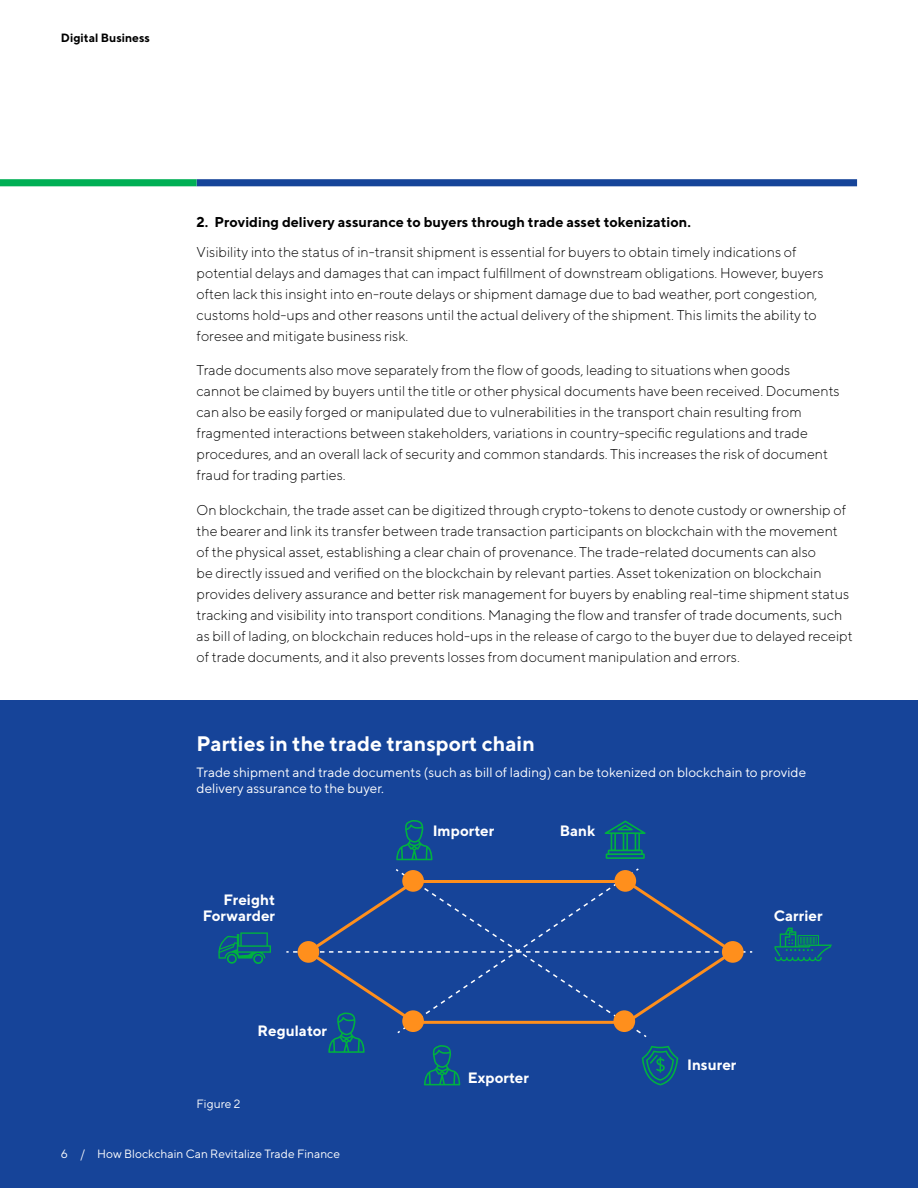
<style>
.page{position:relative;width:918px;height:1188px;background:#fff}
.page>*{position:absolute;margin:0;border:0;box-sizing:border-box;transform-origin:0 0}
.Chart_title_14_18{font:700 21px "TT Norms";color:#fff}
.t1{font:700 15px/16.5px "TT Norms";color:#fff;text-align:right}
.Body_9_5_14{font:300 14.25px/21px "TT Norms";color:#000}
.t2{font:700 14.25px "TT Norms";color:#000}
.Chart_subtitle_9_11{font:13.5px/16.5px "TT Norms";color:#fff}
.Figure___8_11{font:12px "TT Norms";color:#fff}
.t3{font:700 12px "TT Norms";color:#000}
</style>
<div class="page">
<div style="left:0;top:701px;width:918px;height:487px;background:#164499"></div>
<svg style="left:774px;top:928px;width:58px;height:33px"></svg>
<svg style="left:218px;top:932px;width:53px;height:32px"></svg>
<svg style="left:604px;top:821px;width:42px;height:38px"></svg>
<svg style="left:396px;top:820px;width:37px;height:40px"></svg>
<svg style="left:286px;top:868px;width:466px;height:217px"></svg>
<div style="left:402px;top:870px;width:22px;height:22px;background:#ff8f1c;border-radius:50%"></div>
<div style="left:614px;top:870px;width:22px;height:22px;background:#ff8f1c;border-radius:50%"></div>
<div style="left:402px;top:1010px;width:22px;height:22px;background:#ff8f1c;border-radius:50%"></div>
<div style="left:613px;top:1010px;width:22px;height:22px;background:#ff8f1c;border-radius:50%"></div>
<div style="left:298px;top:941px;width:21px;height:22px;background:#ff8f1c;border-radius:50%"></div>
<div style="left:722px;top:941px;width:22px;height:22px;background:#ff8f1c;border-radius:50%"></div>
<div style="left:197px;top:179px;width:660px;height:7px;background:#164499"></div>
<div style="left:0;top:179px;width:197px;height:7px;background:#00af54"></div>
<p class="t3" style="left:61px;top:30px;width:91px">Digital Business</p>
<p class="t2" style="left:197px;top:213px;width:496px">2. Providing delivery assurance to buyers through trade asset tokenization.</p>
<p class="Body_9_5_14" style="left:197px;top:241px;width:628px">Visibility into the status of in-transit shipment is essential for buyers to obtain timely indications of potential delays and damages that can impact fulfillment of downstream obligations. However, buyers often lack this insight into en-route delays or shipment damage due to bad weather, port congestion, customs hold-ups and other reasons until the actual delivery of the shipment. This limits the ability to foresee and mitigate business risk.</p>
<p class="Body_9_5_14" style="left:197px;top:360px;width:645px">Trade documents also move separately from the flow of goods, leading to situations when goods<br>cannot be claimed by buyers until the title or other physical documents have been received. Documents can also be easily forged or manipulated due to vulnerabilities in the transport chain resulting from fragmented interactions between stakeholders, variations in country-specific regulations and trade procedures, and an overall lack of security and common standards. This increases the risk of document fraud for trading parties.</p>
<p class="Body_9_5_14" style="left:197px;top:499px;width:658px">On blockchain, the trade asset can be digitized through crypto-tokens to denote custody or ownership of the bearer and link its transfer between trade transaction participants on blockchain with the movement of the physical asset, establishing a clear chain of provenance. The trade-related documents can also<br>be directly issued and verified on the blockchain by relevant parties. Asset tokenization on blockchain provides delivery assurance and better risk management for buyers by enabling real-time shipment status tracking and visibility into transport conditions. Managing the flow and transfer of trade documents, such as bill of lading, on blockchain reduces hold-ups in the release of cargo to the buyer due to delayed receipt of trade documents, and it also prevents losses from document manipulation and errors.</p>
<p class="Chart_title_14_18" style="left:197px;top:731px;width:340px">Parties in the trade transport chain</p>
<p class="Chart_subtitle_9_11" style="left:197px;top:763px;width:611px">Trade shipment and trade documents (such as bill of lading) can be tokenized on blockchain to provide delivery assurance to the buyer.</p>
<p class="t1" style="left:203px;top:891px;width:74px">Freight<br>Forwarder</p>
<p class="t1" style="left:258px;top:1022px;width:71px">Regulator</p>
<p class="t1" style="left:433px;top:822px;width:63px">Importer</p>
<p class="t1" style="left:560px;top:822px;width:37px">Bank</p>
<p class="t1" style="left:468px;top:1069px;width:63px">Exporter</p>
<p class="t1" style="left:774px;top:908px;width:50px">Carrier</p>
<p class="t1" style="left:687px;top:1056px;width:51px">Insurer</p>
<p class="Figure___8_11" style="left:197px;top:1097px;width:45px">Figure 2</p>
<p class="Figure___8_11" style="left:61px;top:1146px;width:281px">6 / How Blockchain Can Revitalize Trade Finance</p>
</div>
